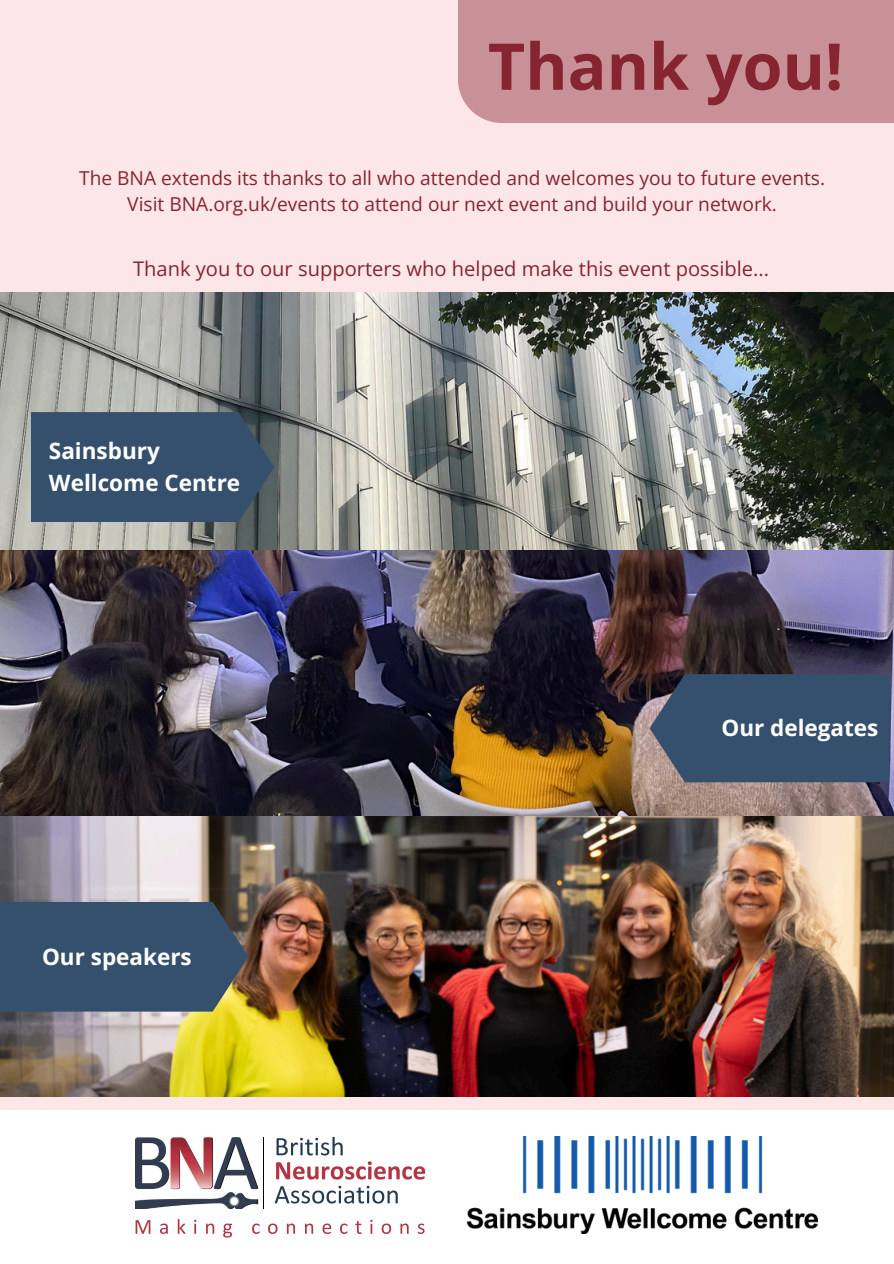
<style>
.page{position:relative;width:894px;height:1264px;background:#fff}
.page>*{position:absolute;margin:0;border:0;box-sizing:border-box;transform-origin:0 0}
.t1{font:700 64.5px "Open Sans";color:#862431}
.t2{font:700 22.5px/31.5px "Open Sans";color:#fff}
.t3{font:20.1px "Open Sans";color:#862431}
.t4{font:19.2px "Open Sans";color:#862431}
</style>
<div class="page">
<div style="left:0;top:0;width:893px;height:1263px;background:#fce6e8"></div>
<img style="left:0;top:549px;width:893px;height:267px">
<img style="left:0;top:816px;width:893px;height:279px">
<img style="left:0;top:293px;width:893px;height:256px">
<svg style="left:649px;top:674px;width:240px;height:108px;background:#3c536d"></svg>
<svg style="left:0;top:901px;width:248px;height:110px;background:#3c536a"></svg>
<svg style="left:31px;top:412px;width:243px;height:110px;background:#36506b"></svg>
<div style="left:458px;top:0;width:435px;height:123px;background:#c89097"></div>
<div style="left:0;top:1109px;width:893px;height:154px;background:#fff"></div>
<img style="left:136px;top:1137px;width:123px;height:71px">
<svg style="left:135px;top:1220px;width:15px;height:13px"></svg>
<svg style="left:160px;top:1223px;width:8px;height:10px"></svg>
<svg style="left:178px;top:1219px;width:7px;height:14px"></svg>
<svg style="left:194px;top:1219px;width:2px;height:14px"></svg>
<svg style="left:206px;top:1223px;width:8px;height:10px"></svg>
<svg style="left:223px;top:1223px;width:9px;height:14px"></svg>
<svg style="left:252px;top:1223px;width:7px;height:10px"></svg>
<svg style="left:268px;top:1223px;width:9px;height:10px"></svg>
<svg style="left:287px;top:1223px;width:8px;height:10px"></svg>
<svg style="left:305px;top:1223px;width:8px;height:10px"></svg>
<svg style="left:322px;top:1223px;width:9px;height:10px"></svg>
<svg style="left:340px;top:1223px;width:7px;height:10px"></svg>
<svg style="left:355px;top:1221px;width:6px;height:12px"></svg>
<svg style="left:370px;top:1219px;width:2px;height:14px"></svg>
<svg style="left:381px;top:1223px;width:10px;height:10px"></svg>
<svg style="left:400px;top:1223px;width:8px;height:10px"></svg>
<svg style="left:417px;top:1223px;width:7px;height:10px"></svg>
<svg style="left:276px;top:1136px;width:66px;height:19px"></svg>
<svg style="left:276px;top:1161px;width:149px;height:18px"></svg>
<svg style="left:274px;top:1185px;width:123px;height:18px"></svg>
<img style="left:467px;top:1136px;width:350px;height:97px">
<p class="t1" style="left:487px;top:21px;width:357px">Thank you!</p>
<h2 class="t4" style="left:79px;top:164px;width:747px">The BNA extends its thanks to all who attended and welcomes you to future events.</h2>
<p class="t4" style="left:127px;top:190px;width:651px">Visit BNA.org.uk/events to attend our next event and build your network.</p>
<p class="t3" style="left:133px;top:254px;width:637px">Thank you to our supporters who helped make this event possible...</p>
<h2 class="t2" style="left:49px;top:435px;width:193px">Sainsbury<br>Wellcome Centre</h2>
<p class="t2" style="left:42px;top:940px;width:151px">Our speakers</p>
<p class="t2" style="left:721px;top:711px;width:158px">Our delegates</p>
</div>
